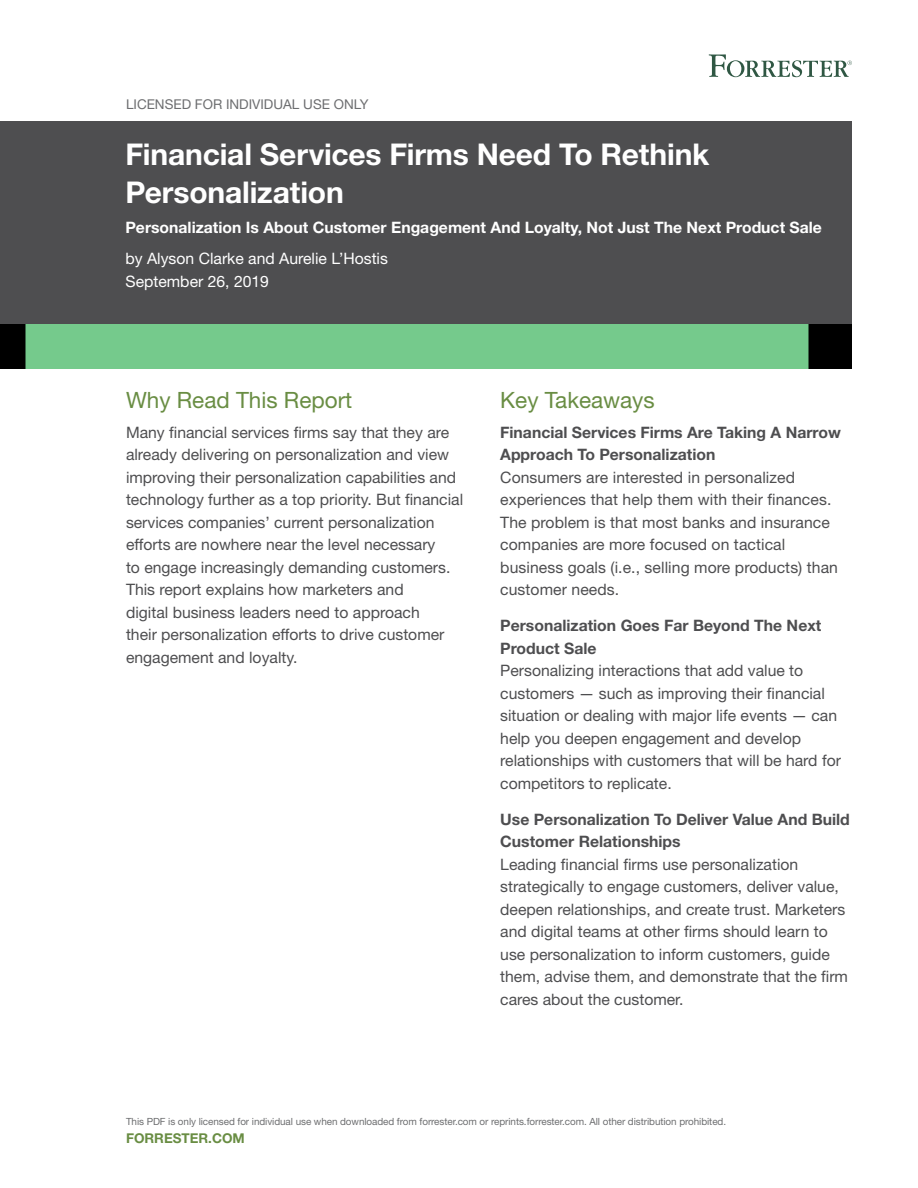
<style>
.page{position:relative;width:918px;height:1188px;background:#fff}
.page>*{position:absolute;margin:0;border:0;box-sizing:border-box;transform-origin:0 0}
.t1{font:700 30px/37.5px "Helvetica Neue LT Std";letter-spacing:-.005em;color:#fff}
.t2{font:22.5px "Helvetica Neue LT Std";color:#698d43}
.t3{font:15.75px/22.5px "Helvetica Neue LT Std";color:#4e4e50}
.t4{font:700 15.75px/22.5px "Helvetica Neue LT Std";color:#4e4e50}
.t5{font:700 15.75px "Helvetica Neue LT Std";color:#fff}
.t6{font:15.75px/22.5px "Helvetica Neue LT Std";color:#fff}
.t7{font:13.5px "Helvetica Neue LT Std";color:#6d6e70}
.t8{font:700 13.5px "Helvetica Neue LT Std";color:#698d43}
.t9{font:9.9px "Helvetica Neue LT Std";letter-spacing:-.005em;color:#6d6e70}
</style>
<div class="page">
<div style="left:0;top:122px;width:852px;height:202px;background:#4e4e50"></div>
<svg style="left:0;top:324px;width:852px;height:45px;background:#6bb980"></svg>
<svg style="left:709px;top:54px;width:143px;height:23px"></svg>
<p class="t7" style="left:126px;top:96px;width:244px">LICENSED FOR INDIVIDUAL USE ONLY</p>
<h1 class="t1" style="left:125px;top:135px;width:585px">Financial Services Firms Need To Rethink<br>Personalization</h1>
<p class="t5" style="left:125px;top:218px;width:698px">Personalization Is About Customer Engagement And Loyalty, Not Just The Next Product Sale</p>
<p class="t6" style="left:125px;top:247px;width:264px">by Alyson Clarke and Aurelie L’Hostis<br>September 26, 2019</p>
<h2 class="t2" style="left:126px;top:386px;width:228px">Why Read This Report</h2>
<p class="t3" style="left:126px;top:421px;width:339px">Many financial services firms say that they are already delivering on personalization and view improving their personalization capabilities and technology further as a top priority. But financial services companies’ current personalization efforts are nowhere near the level necessary<br>to engage increasingly demanding customers.<br>This report explains how marketers and<br>digital business leaders need to approach<br>their personalization efforts to drive customer engagement and loyalty.</p>
<h2 class="t2" style="left:500px;top:386px;width:156px">Key Takeaways</h2>
<p class="t4" style="left:500px;top:420px;width:342px">Financial Services Firms Are Taking A Narrow<br>Approach To Personalization</p>
<p class="t3" style="left:500px;top:466px;width:339px">Consumers are interested in personalized experiences that help them with their finances.<br>The problem is that most banks and insurance companies are more focused on tactical business goals (i.e., selling more products) than customer needs.</p>
<p class="t4" style="left:500px;top:614px;width:323px">Personalization Goes Far Beyond The Next<br>Product Sale</p>
<p class="t3" style="left:500px;top:659px;width:342px">Personalizing interactions that add value to customers — such as improving their financial situation or dealing with major life events — can help you deepen engagement and develop relationships with customers that will be hard for competitors to replicate.</p>
<p class="t4" style="left:500px;top:807px;width:351px">Use Personalization To Deliver Value And Build<br>Customer Relationships</p>
<p class="t3" style="left:500px;top:853px;width:349px">Leading financial firms use personalization strategically to engage customers, deliver value, deepen relationships, and create trust. Marketers and digital teams at other firms should learn to use personalization to inform customers, guide them, advise them, and demonstrate that the firm cares about the customer.</p>
<p class="t9" style="left:126px;top:1115px;width:602px">This PDF is only licensed for individual use when downloaded from forrester.com or reprints.forrester.com. All other distribution prohibited.</p>
<p class="t8" style="left:126px;top:1130px;width:120px">FORRESTER.COM</p>
</div>
